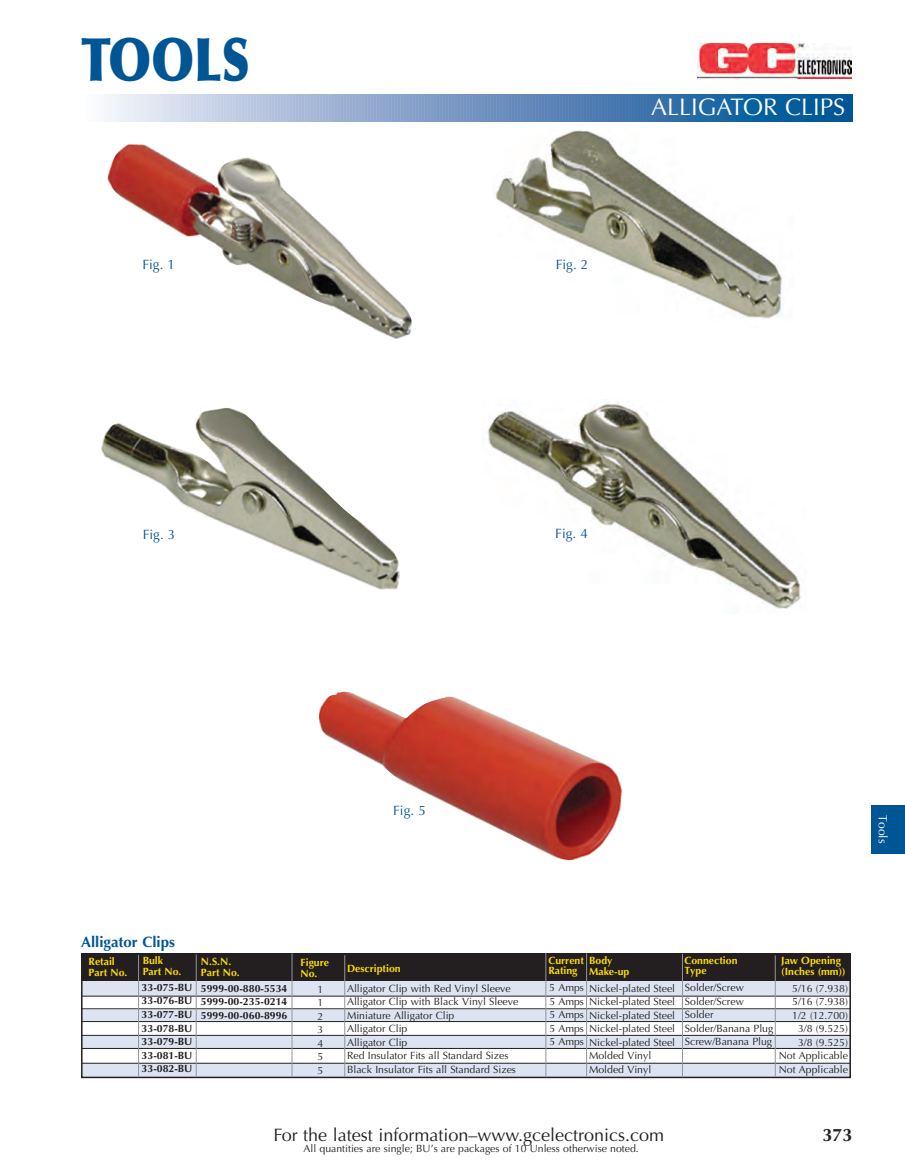
<style>
.page{position:relative;width:905px;height:1175px;background:#fff}
.page>*{position:absolute;margin:0;border:0;box-sizing:border-box;transform-origin:0 0}
.t1{font:900 60px "Optima";color:#005595;scale:.8 1}
.t2{font:24px "Optima";color:#fff}
.t3{font:18px "Optima";color:#231f20}
.t4{font:700 18px "Optima";color:#231f20}
.t5{font:700 15px "Optima";color:#005595}
.t6{font:13.5px "Optima";color:#005595}
.t7{font:12.15px "Optima";color:#fff}
.t8{font:10.5px/13.5px "Optima";color:#231f20}
.t9{font:700 10.5px/10.5px "Optima";color:#ffdc01}
.t10{font:700 10.5px/13.5px "Optima";color:#231f20;text-align:justify}
</style>
<div class="page">
<img style="left:495px;top:130px;width:288px;height:189px">
<img style="left:697px;top:43px;width:154px;height:36px">
<svg style="left:104px;top:94px;width:749px;height:27px;background:#7198c2"></svg>
<div style="left:871px;top:805px;width:33px;height:48px;background:#005595"></div>
<div style="left:81px;top:979px;width:770px;height:17px;background:#dde3f0"></div>
<div style="left:81px;top:1009px;width:770px;height:12px;background:#dde3f0"></div>
<div style="left:81px;top:1035px;width:770px;height:13px;background:#dde3f0"></div>
<div style="left:81px;top:1063px;width:770px;height:13px;background:#dde3f0"></div>
<div style="left:81px;top:954px;width:770px;height:27px;background:#231f20"></div>
<hr style="left:81px;top:995px;width:769px;height:1px;background:#231f20">
<hr style="left:81px;top:1008px;width:769px;height:1px;background:#231f20">
<hr style="left:81px;top:1021px;width:769px;height:1px;background:#231f20">
<hr style="left:81px;top:1035px;width:769px;height:1px;background:#231f20">
<hr style="left:81px;top:1048px;width:769px;height:1px;background:#231f20">
<hr style="left:81px;top:1062px;width:769px;height:1px;background:#231f20">
<div style="left:81px;top:954px;width:769px;height:124px;border:2px solid #231f20"></div>
<hr style="left:291px;top:953px;width:1px;height:124px;background:#939598">
<hr style="left:196px;top:954px;width:1px;height:122px;background:#939598">
<hr style="left:138px;top:955px;width:1px;height:122px;background:#939598">
<hr style="left:545px;top:953px;width:1px;height:124px;background:#939598">
<hr style="left:586px;top:953px;width:1px;height:123px;background:#939598">
<hr style="left:682px;top:953px;width:1px;height:124px;background:#939598">
<hr style="left:774px;top:955px;width:1px;height:122px;background:#939598">
<img style="left:101px;top:408px;width:299px;height:182px">
<img style="left:487px;top:402px;width:315px;height:207px">
<img style="left:319px;top:691px;width:304px;height:169px">
<hr style="left:344px;top:955px;width:1px;height:121px;background:#939598">
<img style="left:107px;top:144px;width:305px;height:195px">
<h1 class="t1" style="left:81px;top:36px;width:212px">TOOLS</h1>
<p class="t6" style="left:142px;top:259px;width:34px">Fig. 1</p>
<p class="t6" style="left:556px;top:258px;width:34px">Fig. 2</p>
<h2 class="t2" style="left:651px;top:97px;width:196px">ALLIGATOR CLIPS</h2>
<p class="t6" style="left:143px;top:528px;width:34px">Fig. 3</p>
<p class="t6" style="left:555px;top:527px;width:34px">Fig. 4</p>
<p class="t6" style="left:393px;top:805px;width:34px">Fig. 5</p>
<p class="t7" style="left:887px;top:815px;width:30px;rotate:90deg">Tools</p>
<h3 class="t5" style="left:81px;top:935px;width:95px">Alligator Clips</h3>
<p class="t10" style="left:142px;top:981px;width:52px">33-075-BU 33-076-BU 33-077-BU 33-078-BU 33-079-BU 33-081-BU 33-082-BU</p>
<p class="t10" style="left:201px;top:982px;width:88px">5999-00-880-5534<br>5999-00-235-0214<br>5999-00-060-8996</p>
<p class="t8" style="left:347px;top:982px;width:173px">Alligator Clip with Red Vinyl Sleeve<br>Alligator Clip with Black Vinyl Sleeve<br>Miniature Alligator Clip<br>Alligator Clip<br>Alligator Clip<br>Red Insulator Fits all Standard Sizes<br>Black Insulator Fits all Standard Sizes</p>
<p class="t9" style="left:143px;top:956px;width:40px">Bulk<br>Part No.</p>
<p class="t9" style="left:89px;top:957px;width:40px">Retail<br>Part No.</p>
<p class="t9" style="left:201px;top:957px;width:40px">N.S.N.<br>Part No.</p>
<p class="t9" style="left:300px;top:958px;width:30px">Figure<br>No.</p>
<p class="t9" style="left:347px;top:964px;width:55px">Description</p>
<p class="t8" style="left:317px;top:983px;width:7px;text-align:justify">1<br>1<br>2<br>3<br>4<br>5<br>5</p>
<p class="t9" style="left:589px;top:956px;width:42px">Body<br>Make-up</p>
<p class="t9" style="left:548px;top:956px;width:37px">Current<br>Rating</p>
<p class="t8" style="left:589px;top:982px;width:88px">Nickel-plated Steel<br>Nickel-plated Steel<br>Nickel-plated Steel<br>Nickel-plated Steel<br>Nickel-plated Steel<br>Molded Vinyl<br>Molded Vinyl</p>
<p class="t8" style="left:549px;top:982px;width:36px;text-align:justify">5 Amps 5 Amps 5 Amps 5 Amps 5 Amps</p>
<p class="t9" style="left:684px;top:955px;width:55px">Connection<br>Type</p>
<p class="t9" style="left:781px;top:956px;width:66px">Jaw Opening (Inches (mm))</p>
<p class="t8" style="left:685px;top:981px;width:90px">Solder/Screw<br>Solder/Screw<br>Solder<br>Solder/Banana Plug<br>Screw/Banana Plug</p>
<p class="t8" style="left:778px;top:982px;width:71px;text-align:right">5/16 (7.938)<br>5/16 (7.938)<br>1/2 (12.700)<br>3/8 (9.525)<br>3/8 (9.525)<br>Not Applicable<br>Not Applicable</p>
<h3 class="t3" style="left:273px;top:1127px;width:392px">For the latest information–www.gcelectronics.com</h3>
<h3 class="t4" style="left:822px;top:1127px;width:32px">373</h3>
<p class="t8" style="left:303px;top:1143px;width:337px">All quantities are single; BU’s are packages of 10 Unless otherwise noted.</p>
</div>
